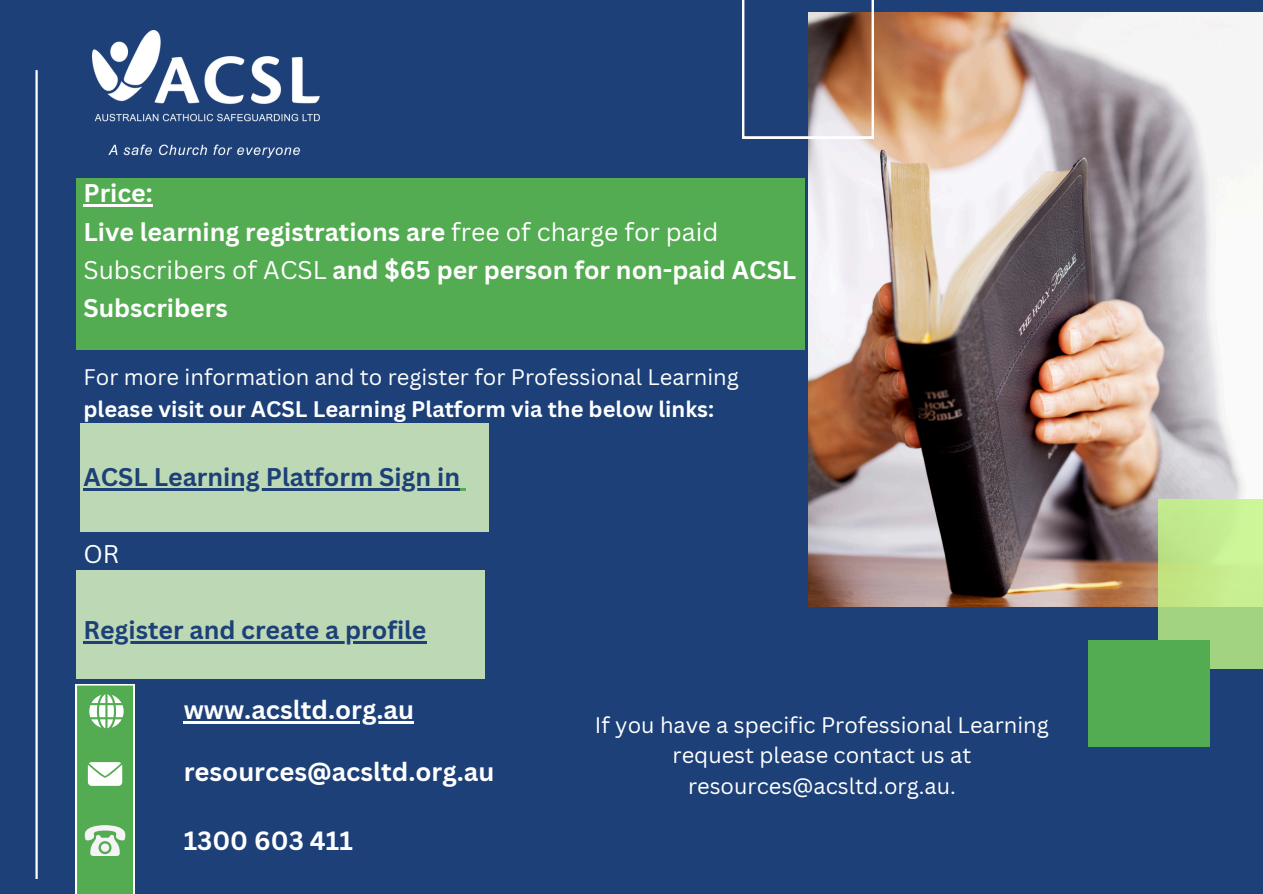
<style>
.page{position:relative;width:1263px;height:894px;background:#fff}
.page>*{position:absolute;margin:0;border:0;box-sizing:border-box;transform-origin:0 0}
.t1{font:700 25.65px "Canva Sans";color:#fff}
.t2{font:700 24.9px/38.2px "Canva Sans";color:#fff}
.t3{font:700 24.9px "Canva Sans";color:#1c4077}
.t4{font:24.9px "Canva Sans";color:#fff}
.t5{font:21.9px/30.3px "Canva Sans";color:#fff}
.s1{font-weight:400}
.s2{font-weight:700}
</style>
<div class="page">
<div style="left:0;top:0;width:1263px;height:893px;background:#1c4077"></div>
<img style="left:808px;top:12px;width:455px;height:594px">
<svg style="left:742px;top:0;width:132px;height:138px"></svg>
<svg style="left:1158px;top:499px;width:105px;height:170px;background:#bae489"></svg>
<div style="left:1088px;top:640px;width:121px;height:107px;background:#53ac51"></div>
<hr style="left:35px;top:70px;width:3px;height:808px;background:#fff">
<svg style="left:76px;top:684px;width:58px;height:209px;background:#76bc75"></svg>
<div style="left:76px;top:178px;width:728px;height:172px;background:#53ac51"></div>
<div style="left:80px;top:423px;width:408px;height:109px;background:#bdd8b4"></div>
<div style="left:76px;top:570px;width:409px;height:108px;background:#bdd8b4"></div>
<hr style="left:83px;top:204px;width:70px;height:3px;background:#fff">
<hr style="left:83px;top:488px;width:377px;height:2px;background:#1c4077">
<svg style="left:460px;top:488px;width:6px;height:2px"></svg>
<hr style="left:83px;top:641px;width:344px;height:2px;background:#1c4077">
<img style="left:93px;top:30px;width:226px;height:127px">
<hr style="left:184px;top:720px;width:230px;height:3px;background:#fff">
<p class="t2" style="left:83px;top:173px;width:714px">Price:<br>Live learning registrations are <span class="s1">free of charge for paid<br>Subscribers of ACSL</span> and $65 per person for non-paid ACSL<br>Subscribers</p>
<h3 class="t5" style="left:83px;top:359px;width:657px;line-height:32.7px">For more information and to register for Professional Learning <span class="s2">please visit our ACSL Learning Platform via the below links:</span></h3>
<p class="t3" style="left:83px;top:459px;width:378px">ACSL Learning Platform Sign in</p>
<h2 class="t4" style="left:83px;top:535px;width:37px">OR</h2>
<h1 class="t3" style="left:83px;top:612px;width:345px">Register and create a profile</h1>
<h2 class="t1" style="left:184px;top:691px;width:232px">www.acsltd.org.au</h2>
<p class="t1" style="left:184px;top:753px;width:312px">resources@acsltd.org.au</p>
<p class="t1" style="left:184px;top:822px;width:171px">1300 603 411</p>
<p class="t5" style="left:595px;top:709px;width:455px;text-align:center">If you have a specific Professional Learning request please contact us at resources@acsltd.org.au.</p>
</div>
